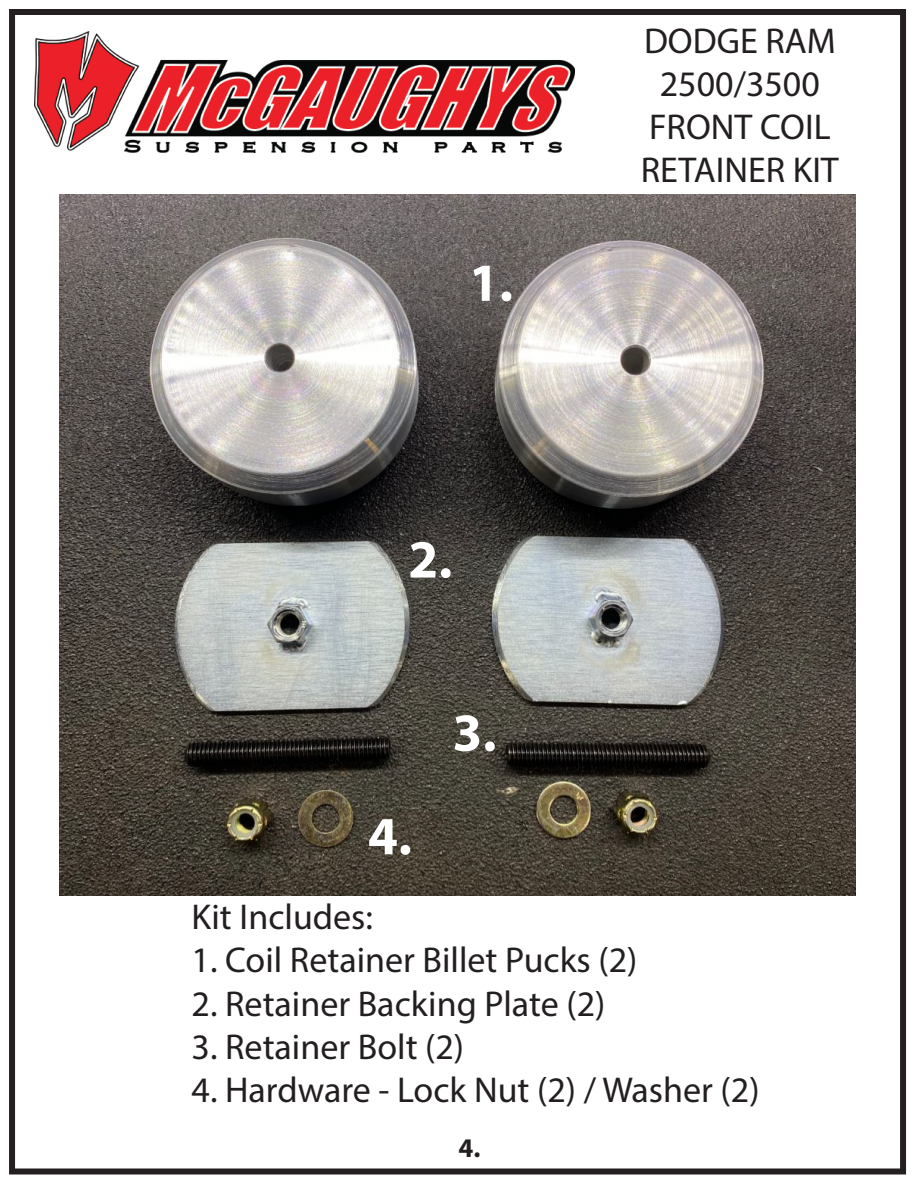
<style>
.page{position:relative;width:918px;height:1188px;background:#fff}
.page>*{position:absolute;margin:0;border:0;box-sizing:border-box;transform-origin:0 0}
.t1{font:700 54px "Myriad Pro";color:#fff}
.t2{font:36px/43.2px "Myriad Pro";color:#231f20;text-align:center}
.t3{font:700 27px "Myriad Pro";color:#231f20}
</style>
<div class="page">
<img style="left:59px;top:195px;width:797px;height:701px">
<img style="left:35px;top:32px;width:540px;height:120px">
<div style="left:9px;top:9px;width:897px;height:1165px;border:6px solid #231f20"></div>
<h1 class="t1" style="left:469px;top:247px;width:46px">1.</h1>
<h1 class="t1" style="left:408px;top:524px;width:46px">2.</h1>
<h1 class="t1" style="left:368px;top:801px;width:46px">4.</h1>
<h1 class="t1" style="left:452px;top:697px;width:46px">3.</h1>
<p class="t2" style="left:641px;top:18px;width:199px">DODGE RAM<br>2500/3500<br>FRONT COIL<br>RETAINER KIT</p>
<p class="t2" style="left:192px;top:895px;width:183px">Kit Includes:</p>
<p class="t2" style="left:192px;top:938px;width:447px">1. Coil Retainer Billet Pucks (2)</p>
<p class="t2" style="left:192px;top:981px;width:415px">2. Retainer Backing Plate (2)</p>
<p class="t2" style="left:192px;top:1025px;width:274px">3. Retainer Bolt (2)</p>
<p class="t2" style="left:192px;top:1068px;width:569px">4. Hardware - Lock Nut (2) / Washer (2)</p>
<p class="t3" style="left:459px;top:1130px;width:24px">4.</p>
</div>
